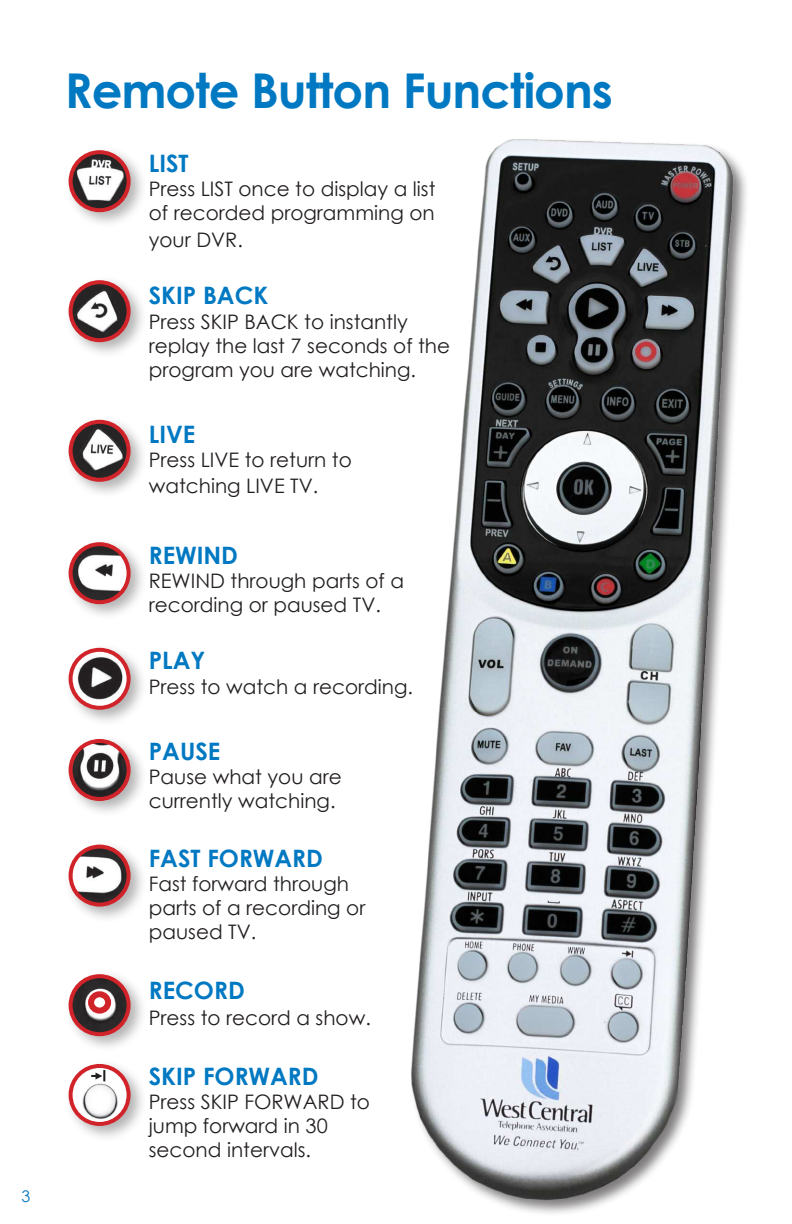
<style>
.page{position:relative;width:792px;height:1224px;background:#fff}
.page>*{position:absolute;margin:0;border:0;box-sizing:border-box;transform-origin:0 0}
.t1{font:700 48px "Century Gothic";letter-spacing:-.02em;color:#0079c2}
.t2{font:700 24px "Century Gothic";color:#0079c2}
.t3{font:20px/24px "Century Gothic";color:#231f20}
.t4{font:16px "Century Gothic";color:#0079c2}
</style>
<div class="page">
<img style="left:411px;top:139px;width:335px;height:1075px">
<div style="left:64px;top:146px;width:83px;height:83px;background:#231f20;opacity:.34"></div>
<img style="left:71px;top:152px;width:58px;height:58px;border-radius:29px">
<div style="left:69px;top:150px;width:62px;height:62px;border:4px solid #d1232a;border-radius:50%"></div>
<div style="left:64px;top:276px;width:83px;height:83px;background:#231f20;opacity:.34"></div>
<img style="left:71px;top:282px;width:58px;height:58px;border-radius:29px">
<div style="left:69px;top:280px;width:62px;height:62px;border:4px solid #d1232a;border-radius:50%"></div>
<div style="left:64px;top:416px;width:83px;height:82px;background:#231f20;opacity:.34"></div>
<img style="left:71px;top:422px;width:58px;height:58px;border-radius:29px">
<div style="left:69px;top:420px;width:62px;height:62px;border:4px solid #d1232a;border-radius:50%"></div>
<div style="left:64px;top:538px;width:83px;height:83px;background:#231f20;opacity:.34"></div>
<img style="left:71px;top:544px;width:58px;height:58px;border-radius:29px">
<div style="left:69px;top:542px;width:62px;height:62px;border:4px solid #d1232a;border-radius:50%"></div>
<div style="left:64px;top:840px;width:83px;height:83px;background:#231f20;opacity:.34"></div>
<img style="left:71px;top:847px;width:58px;height:58px;border-radius:29px">
<div style="left:69px;top:845px;width:62px;height:62px;border:4px solid #d1232a;border-radius:50%"></div>
<div style="left:64px;top:970px;width:83px;height:83px;background:#231f20;opacity:.34"></div>
<img style="left:71px;top:976px;width:58px;height:58px;border-radius:29px">
<div style="left:69px;top:974px;width:62px;height:62px;border:4px solid #d1232a;border-radius:50%"></div>
<div style="left:64px;top:1060px;width:83px;height:82px;background:#231f20;opacity:.34"></div>
<img style="left:71px;top:1066px;width:58px;height:58px;border-radius:29px">
<div style="left:69px;top:1064px;width:62px;height:62px;border:4px solid #d1232a;border-radius:50%"></div>
<div style="left:64px;top:644px;width:83px;height:82px;background:#231f20;opacity:.34"></div>
<img style="left:71px;top:650px;width:58px;height:58px;border-radius:29px">
<div style="left:69px;top:648px;width:62px;height:62px;border:4px solid #d1232a;border-radius:50%"></div>
<div style="left:64px;top:735px;width:83px;height:83px;background:#231f20;opacity:.34"></div>
<img style="left:71px;top:741px;width:58px;height:58px;border-radius:29px">
<div style="left:69px;top:739px;width:62px;height:62px;border:4px solid #d1232a;border-radius:50%"></div>
<div style="left:88px;top:991px;width:23px;height:23px;border:6px solid #d1232a;border-radius:50%"></div>
<svg style="left:91px;top:1070px;width:14px;height:11px"></svg>
<p class="t4" style="left:22px;top:1190px;width:10px">3</p>
<h1 class="t1" style="left:65px;top:72px;width:550px">Remote Button Functions</h1>
<p class="t2" style="left:149px;top:154px;width:41px">LIST</p>
<p class="t3" style="left:149px;top:179px;width:288px">Press LIST once to display a list of recorded programming on</p>
<p class="t3" style="left:149px;top:229px;width:96px">your DVR.</p>
<p class="t2" style="left:149px;top:286px;width:121px">SKIP BACK</p>
<p class="t3" style="left:149px;top:311px;width:303px">Press SKIP BACK to instantly replay the last 7 seconds of the program you are watching.</p>
<p class="t2" style="left:149px;top:425px;width:48px">LIVE</p>
<p class="t3" style="left:149px;top:448px;width:205px;line-height:26.4px">Press LIVE to return to watching LIVE TV.</p>
<p class="t2" style="left:149px;top:546px;width:91px">REWIND</p>
<p class="t3" style="left:149px;top:571px;width:257px">REWIND through parts of a recording or paused TV.</p>
<p class="t2" style="left:149px;top:651px;width:58px">PLAY</p>
<p class="t3" style="left:149px;top:677px;width:266px">Press to watch a recording.</p>
<p class="t2" style="left:149px;top:742px;width:73px">PAUSE</p>
<p class="t3" style="left:149px;top:767px;width:194px">Pause what you are currently watching.</p>
<p class="t2" style="left:149px;top:849px;width:176px">FAST FORWARD</p>
<p class="t3" style="left:149px;top:874px;width:218px">Fast forward through parts of a recording or paused TV.</p>
<p class="t2" style="left:149px;top:981px;width:97px">RECORD</p>
<p class="t3" style="left:149px;top:1008px;width:224px">Press to record a show.</p>
<p class="t2" style="left:149px;top:1067px;width:171px">SKIP FORWARD</p>
<p class="t3" style="left:149px;top:1091px;width:223px">Press SKIP FORWARD to jump forward in 30 second intervals.</p>
</div>
